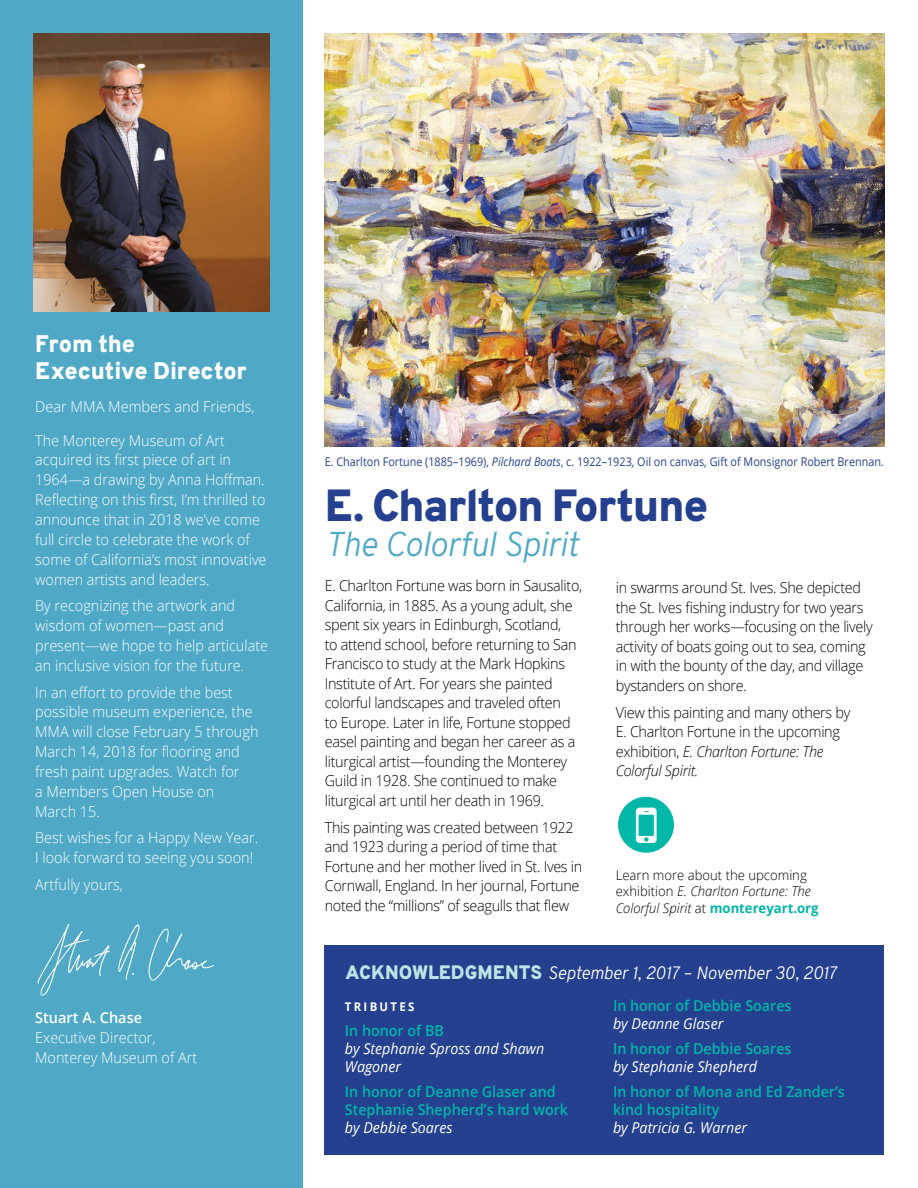
<style>
.page{position:relative;width:918px;height:1188px;background:#fff}
.page>*{position:absolute;margin:0;border:0;box-sizing:border-box;transform-origin:0 0}
.t1{font:800 45px "Overpass";letter-spacing:-.035em;color:#25408f}
.t2{font:italic 300 34.5px "Overpass";letter-spacing:-.015em;color:#4fa9c6}
.t3{font:800 24px/27px "Overpass";color:#fff}
.t4{font:italic 300 18px "Overpass";letter-spacing:-.01em;color:#fff;scale:.96 1}
.t5{font:300 15px/19.5px "Open Sans";letter-spacing:-.02em;color:#000;scale:.96 1}
.t6{font:300 15px/19.8px "Open Sans";color:#fff;scale:.96 1}
.t7{font:600 15px/18px "Open Sans";color:#00b7a8;scale:.95 1}
.t8{font:italic 15px/18px "Open Sans";color:#fff;scale:.95 1}
.t9{font:300 15px "Open Sans";color:#fff}
.t10{font:600 15px "Open Sans";color:#fff}
.t11{font:300 13.5px/16.5px "Open Sans";color:#000}
.t12{font:12px "Open Sans";color:#25408f;scale:.9 1}
.t13{font:700 12px "Open Sans";letter-spacing:.2em;color:#fff;scale:.95 1}
.s1{font-style:italic}
.s2{font-weight:700;color:#00b7a8}
.s3{font-weight:800;font-style:normal;font-size:19.5px;color:#bce4e7}
</style>
<div class="page">
<div style="left:0;top:0;width:302px;height:1188px;background:#4fa9c6"></div>
<img style="left:325px;top:34px;width:559px;height:412px">
<img style="left:34px;top:33px;width:235px;height:278px">
<div style="left:325px;top:945px;width:559px;height:210px;background:#25408f"></div>
<svg style="left:37px;top:924px;width:73px;height:72px"></svg>
<svg style="left:149px;top:929px;width:66px;height:52px"></svg>
<svg style="left:118px;top:924px;width:22px;height:56px"></svg>
<div style="left:618px;top:797px;width:56px;height:56px;background:#00b7a8;border-radius:50%"></div>
<svg style="left:636px;top:807px;width:38px;height:44px"></svg>
<h3 class="t3" style="left:35px;top:330px;width:213px">From the<br>Executive Director</h3>
<p class="t9" style="left:35px;top:396px;width:221px">Dear MMA Members and Friends,</p>
<p class="t6" style="left:35px;top:430px;width:242px">The Monterey Museum of Art acquired its first piece of art in 1964—a drawing by Anna Hoffman.<br>Reflecting on this first, I’m thrilled to announce that in 2018 we’ve come full circle to celebrate the work of some of California’s most innovative women artists and leaders.</p>
<p class="t6" style="left:35px;top:596px;width:244px">By recognizing the artwork and wisdom of women—past and present—we hope to help articulate an inclusive vision for the future.</p>
<p class="t6" style="left:35px;top:682px;width:234px">In an effort to provide the best possible museum experience, the<br>MMA will close February 5 through<br>March 14, 2018 for flooring and fresh paint upgrades. Watch for<br>a Members Open House on<br>March 15.</p>
<p class="t6" style="left:35px;top:828px;width:234px">Best wishes for a Happy New Year.<br>I look forward to seeing you soon!</p>
<p class="t6" style="left:35px;top:874px;width:93px">Artfully yours,</p>
<p class="t10" style="left:35px;top:1007px;width:108px">Stuart A. Chase</p>
<p class="t6" style="left:35px;top:1027px;width:170px">Executive Director,<br>Monterey Museum of Art</p>
<p class="t12" style="left:325px;top:453px;width:623px">E. Charlton Fortune (1885–1969), <span class="s1">Pilchard Boats</span>, c. 1922–1923, Oil on canvas, Gift of Monsignor Robert Brennan.</p>
<h1 class="t1" style="left:325px;top:477px;width:385px">E. Charlton Fortune</h1>
<h2 class="t2" style="left:325px;top:523px;width:255px">The Colorful Spirit</h2>
<p class="t5" style="left:325px;top:575px;width:270px">E. Charlton Fortune was born in Sausalito, California, in 1885. As a young adult, she spent six years in Edinburgh, Scotland,<br>to attend school, before returning to San Francisco to study at the Mark Hopkins Institute of Art. For years she painted colorful landscapes and traveled often<br>to Europe. Later in life, Fortune stopped easel painting and began her career as a liturgical artist—founding the Monterey Guild in 1928. She continued to make liturgical art until her death in 1969.</p>
<p class="t5" style="left:325px;top:817px;width:270px">This painting was created between 1922 and 1923 during a period of time that Fortune and her mother lived in St. Ives in Cornwall, England. In her journal, Fortune noted the “millions” of seagulls that flew</p>
<p class="t5" style="left:616px;top:578px;width:269px">in swarms around St. Ives. She depicted the St. Ives fishing industry for two years through her works—focusing on the lively activity of boats going out to sea, coming in with the bounty of the day, and village bystanders on shore.</p>
<p class="t5" style="left:616px;top:702px;width:246px">View this painting and many others by<br>E. Charlton Fortune in the upcoming exhibition, <span class="s1">E. Charlton Fortune: The<br>Colorful Spirit.</span></p>
<p class="t11" style="left:616px;top:866px;width:204px">Learn more about the upcoming exhibition <span class="s1">E. Charlton Fortune: The<br>Colorful Spirit</span> at <span class="s2">montereyart.org</span></p>
<p class="t4" style="left:346px;top:962px;width:513px"><span class="s3">ACKNOWLEDGMENTS</span> September 1, 2017 – November 30, 2017</p>
<p class="t7" style="left:613px;top:997px;width:189px">In honor of Debbie Soares</p>
<p class="t8" style="left:613px;top:1015px;width:118px">by Deanne Glaser</p>
<p class="t7" style="left:613px;top:1039px;width:189px">In honor of Debbie Soares</p>
<p class="t8" style="left:613px;top:1057px;width:153px">by Stephanie Shepherd</p>
<p class="t7" style="left:613px;top:1082px;width:245px">In honor of Mona and Ed Zander’s kind hospitality</p>
<p class="t8" style="left:613px;top:1118px;width:143px">by Patricia G. Warner</p>
<p class="t13" style="left:345px;top:999px;width:75px">TRIBUTES</p>
<p class="t7" style="left:345px;top:1021px;width:106px">In honor of BB</p>
<p class="t8" style="left:345px;top:1039px;width:211px">by Stephanie Spross and Shawn<br>Wagoner</p>
<p class="t7" style="left:345px;top:1082px;width:236px">In honor of Deanne Glaser and<br>Stephanie Shepherd’s hard work</p>
<p class="t8" style="left:345px;top:1118px;width:115px">by Debbie Soares</p>
</div>
